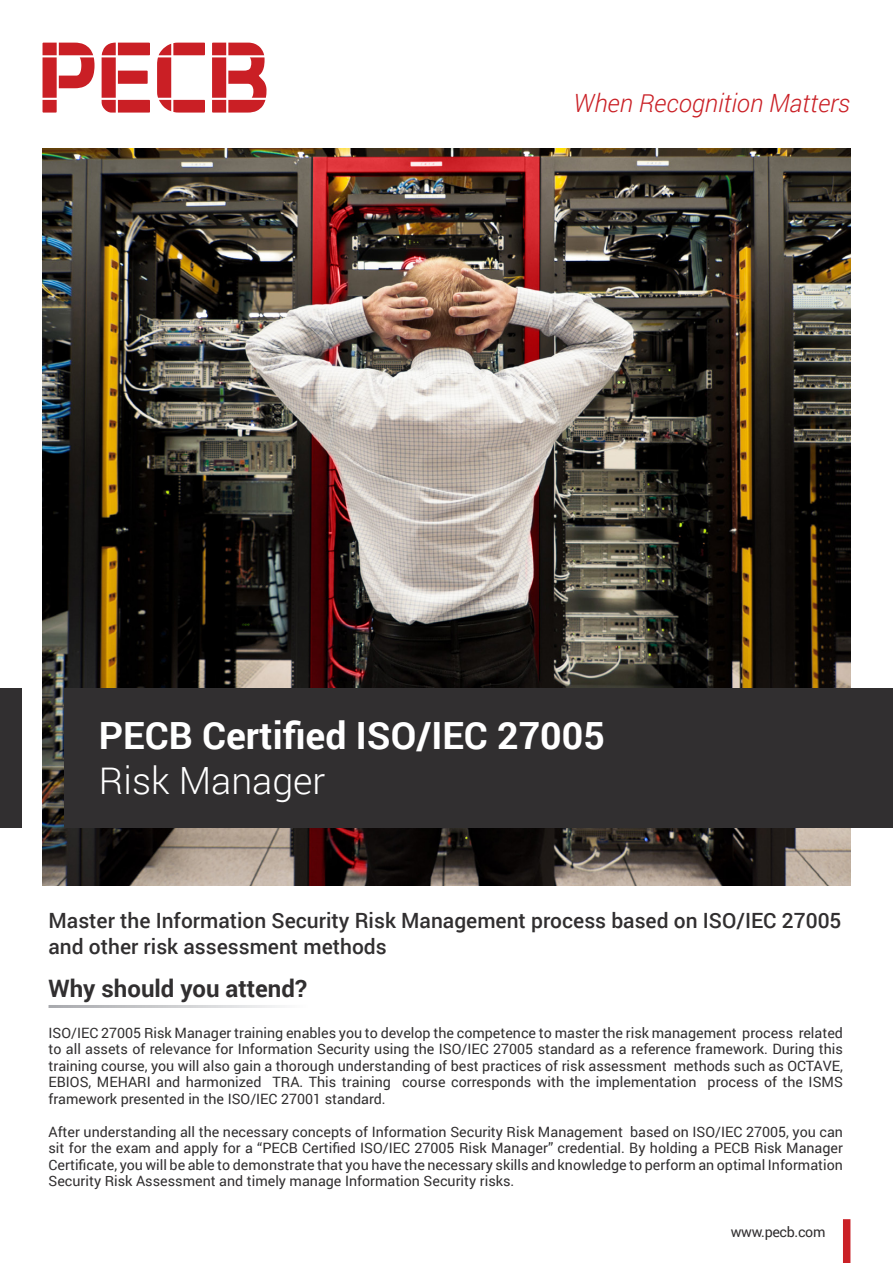
<style>
.page{position:relative;width:893px;height:1263px;background:#fff}
.page>*{position:absolute;margin:0;border:0;box-sizing:border-box;transform-origin:0 0}
.t1{font:700 37.5px "Roboto";color:#fff}
.t2{font:300 37.5px "Roboto";color:#fff}
.t3{font:italic 300 25.2px "Roboto";color:#ca2026}
.t4{font:700 24px "Roboto";color:#312f30}
.t5{font:500 21px/25.2px "Roboto";color:#312f30}
.Bullet_Points{font:14.25px/16.5px "Roboto";color:#312f30;text-align:justify}
.Bullet_Points-2{font:14.25px "Roboto";letter-spacing:-.025em;color:#312f30}
</style>
<div class="page">
<img style="left:43px;top:149px;width:807px;height:736px">
<svg style="left:102px;top:43px;width:48px;height:70px"></svg>
<svg style="left:157px;top:43px;width:48px;height:70px"></svg>
<svg style="left:212px;top:43px;width:54px;height:70px"></svg>
<svg style="left:43px;top:43px;width:52px;height:70px"></svg>
<div style="left:65px;top:688px;width:828px;height:140px;background:#312f30"></div>
<div style="left:0;top:688px;width:21px;height:140px;background:#312f30"></div>
<div style="left:843px;top:1219px;width:7px;height:44px;background:#ca2026"></div>
<p class="t3" style="left:573px;top:86px;width:278px">When Recognition Matters</p>
<p class="t1" style="left:99px;top:709px;width:507px">PECB Certified ISO/IEC 27005</p>
<p class="t2" style="left:99px;top:754px;width:228px">Risk Manager</p>
<p class="t5" style="left:49px;top:907px;width:794px">Master the Information Security Risk Management process based on ISO/IEC 27005 and other risk assessment methods</p>
<p class="t4" style="left:49px;top:972px;width:260px">Why should you attend?</p>
<p class="Bullet_Points" style="left:49px;top:1024px;width:796px">ISO/IEC 27005 Risk Manager training enables you to develop the competence to master the risk management process related to all assets of relevance for Information Security using the ISO/IEC 27005 standard as a reference framework. During this training course, you will also gain a thorough understanding of best practices of risk assessment methods such as OCTAVE, EBIOS, MEHARI and harmonized TRA. This training course corresponds with the implementation process of the ISMS framework presented in the ISO/IEC 27001 standard.</p>
<p class="Bullet_Points" style="left:49px;top:1123px;width:796px">After understanding all the necessary concepts of Information Security Risk Management based on ISO/IEC 27005, you can sit for the exam and apply for a “PECB Certified ISO/IEC 27005 Risk Manager” credential. By holding a PECB Risk Manager Certificate, you will be able to demonstrate that you have the necessary skills and knowledge to perform an optimal Information Security Risk Assessment and timely manage Information Security risks.</p>
<p class="Bullet_Points-2" style="left:731px;top:1221px;width:96px">www.pecb.com</p>
</div>
